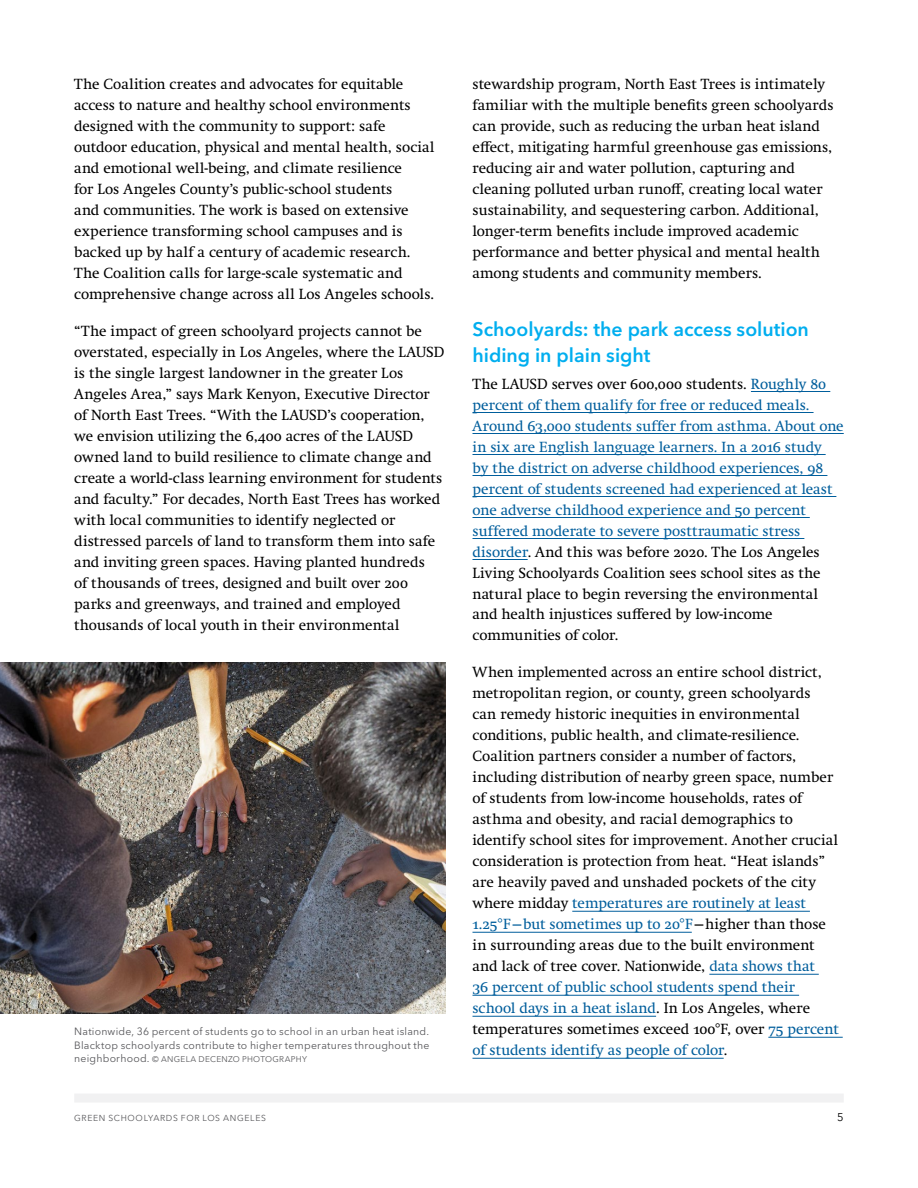
<style>
.page{position:relative;width:918px;height:1188px;background:#fff}
.page>*{position:absolute;margin:0;border:0;box-sizing:border-box;transform-origin:0 0}
.t1{font:600 19.5px/26.2px "Avenir Next LT Pro";color:#00aeef}
.t2{font:15px/21px "Swift Neue LT Pro";color:#000}
.t3{font:15px/21px "Swift Neue LT Pro";letter-spacing:.005em;color:#005e9c}
.t4{font:11.25px "Avenir Next LT Pro";color:#000}
.t5{font:10.5px/13.5px "Avenir Next LT Pro";letter-spacing:.02em;color:#58585b}
.t6{font:8.7px "Avenir Next LT Pro";letter-spacing:.075em;color:#58585b}
.t7{font:8.25px "Avenir Next LT Pro";letter-spacing:.035em;color:#58585b}
.s1{font-size:10.5px}
.s2{color:#000}
.s3{color:#005e9c}
</style>
<div class="page">
<div style="left:74px;top:1094px;width:770px;height:9px;background:#f1f1f2"></div>
<hr style="left:751px;top:391px;width:79px;height:1px;background:#005e9c">
<hr style="left:472px;top:412px;width:342px;height:1px;background:#005e9c">
<hr style="left:472px;top:433px;width:372px;height:1px;background:#005e9c">
<hr style="left:472px;top:454px;width:354px;height:1px;background:#005e9c">
<hr style="left:472px;top:475px;width:355px;height:1px;background:#005e9c">
<hr style="left:472px;top:496px;width:364px;height:1px;background:#005e9c">
<hr style="left:472px;top:517px;width:338px;height:1px;background:#005e9c">
<hr style="left:472px;top:538px;width:332px;height:1px;background:#005e9c">
<hr style="left:472px;top:559px;width:56px;height:1px;background:#005e9c">
<hr style="left:572px;top:911px;width:238px;height:1px;background:#005e9c">
<hr style="left:472px;top:932px;width:220px;height:1px;background:#005e9c">
<hr style="left:709px;top:974px;width:110px;height:1px;background:#005e9c">
<hr style="left:472px;top:995px;width:327px;height:1px;background:#005e9c">
<hr style="left:472px;top:1016px;width:184px;height:1px;background:#005e9c">
<hr style="left:768px;top:1037px;width:75px;height:1px;background:#005e9c">
<hr style="left:472px;top:1058px;width:252px;height:1px;background:#005e9c">
<img style="left:0;top:662px;width:446px;height:352px">
<p class="t2" style="left:74px;top:74px;width:362px">The Coalition creates and advocates for equitable access to nature and healthy school environments designed with the community to support: safe outdoor education, physical and mental health, social and emotional well-being, and climate resilience<br>for Los Angeles County’s public-school students<br>and communities. The work is based on extensive experience transforming school campuses and is backed up by half a century of academic research.<br>The Coalition calls for large-scale systematic and comprehensive change across all Los Angeles schools.</p>
<p class="t2" style="left:74px;top:320px;width:372px">“The impact of green schoolyard projects cannot be overstated, especially in Los Angeles, where the LAUSD is the single largest landowner in the greater Los Angeles Area,” says Mark Kenyon, Executive Director of North East Trees. “With the LAUSD’s cooperation, we envision utilizing the 6,400 acres of the LAUSD owned land to build resilience to climate change and create a world-class learning environment for students and faculty.” For decades, North East Trees has worked with local communities to identify neglected or distressed parcels of land to transform them into safe and inviting green spaces. Having planted hundreds<br>of thousands of trees, designed and built over 200 parks and greenways, and trained and employed thousands of local youth in their environmental</p>
<p class="t5" style="left:74px;top:1025px;width:357px">Nationwide, 36 percent of students go to school in an urban heat island.<br>Blacktop schoolyards contribute to higher temperatures throughout the</p>
<p class="t7" style="left:74px;top:1054px;width:234px"><span class="s1">neighborhood.</span> © ANGELA DECENZO PHOTOGRAPHY</p>
<p class="t2" style="left:472px;top:74px;width:363px">stewardship program, North East Trees is intimately familiar with the multiple benefits green schoolyards can provide, such as reducing the urban heat island effect, mitigating harmful greenhouse gas emissions, reducing air and water pollution, capturing and cleaning polluted urban runoff, creating local water sustainability, and sequestering carbon. Additional, longer-term benefits include improved academic performance and better physical and mental health among students and community members.</p>
<h1 class="t1" style="left:472px;top:316px;width:338px">Schoolyards: the park access solution hiding in plain sight</h1>
<p class="t3" style="left:472px;top:373px;width:373px"><span class="s2">The LAUSD serves over 600,000 students.</span> Roughly 80 percent of them qualify for free or reduced meals.<br>Around 63,000 students suffer from asthma. About one in six are English language learners. In a 2016 study<br>by the district on adverse childhood experiences, 98 percent of students screened had experienced at least one adverse childhood experience and 50 percent suffered moderate to severe posttraumatic stress disorder<span class="s2">. And this was before 2020. The Los Angeles Living Schoolyards Coalition sees school sites as the natural place to begin reversing the environmental and health injustices suffered by low-income communities of color.</span></p>
<p class="t2" style="left:472px;top:662px;width:368px">When implemented across an entire school district, metropolitan region, or county, green schoolyards<br>can remedy historic inequities in environmental conditions, public health, and climate-resilience.<br>Coalition partners consider a number of factors, including distribution of nearby green space, number of students from low-income households, rates of asthma and obesity, and racial demographics to identify school sites for improvement. Another crucial consideration is protection from heat. “Heat islands” are heavily paved and unshaded pockets of the city where midday <span class="s3">temperatures are routinely at least 1.25°F—but sometimes up to 20°F</span>—higher than those in surrounding areas due to the built environment and lack of tree cover. Nationwide, <span class="s3">data shows that<br>36 percent of public school students spend their school days in a heat island</span>. In Los Angeles, where temperatures sometimes exceed 100°F, over <span class="s3">75 percent of students identify as people of color</span>.</p>
<p class="t6" style="left:74px;top:1112px;width:193px">GREEN SCHOOLYARDS FOR LOS ANGELES</p>
<p class="t4" style="left:837px;top:1110px;width:8px">5</p>
</div>
